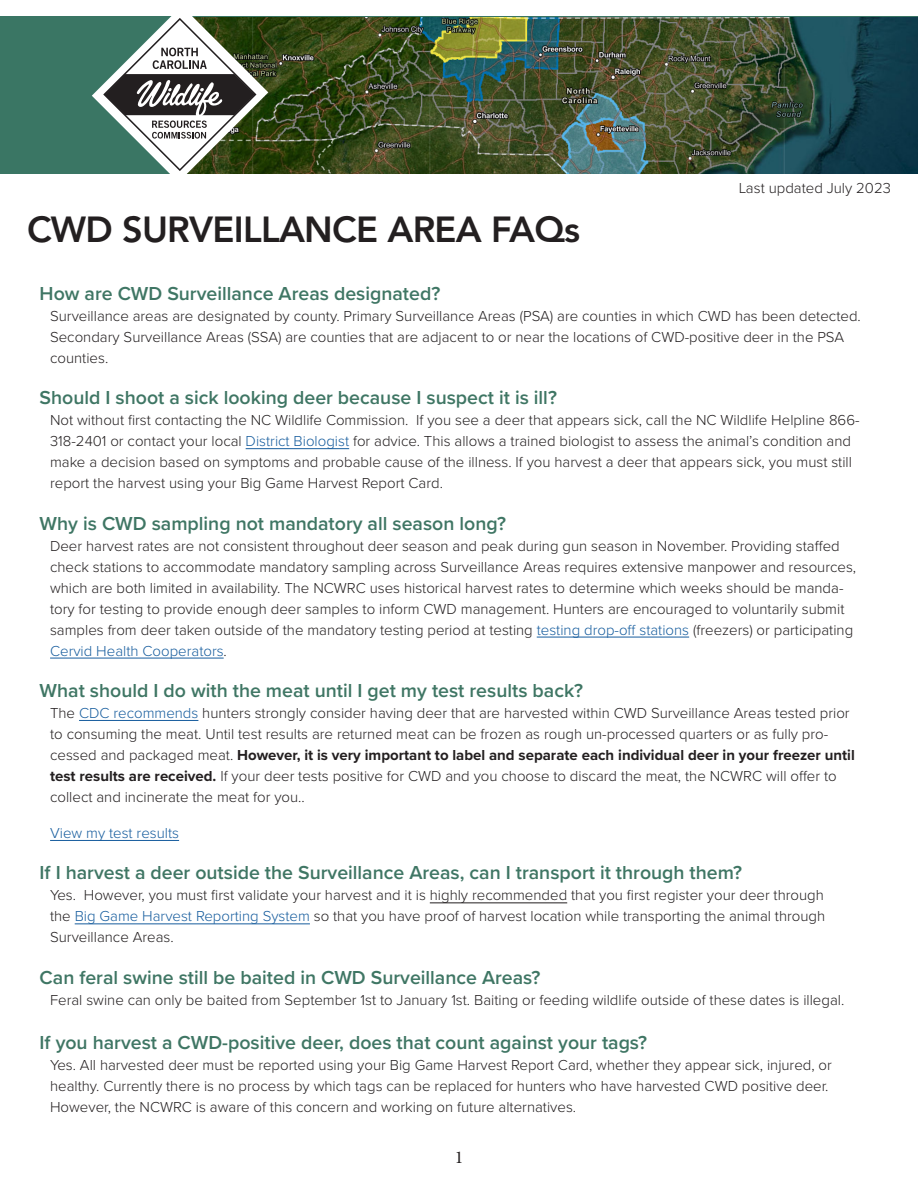
<style>
.page{position:relative;width:918px;height:1188px;background:#fff}
.page>*{position:absolute;margin:0;border:0;box-sizing:border-box;transform-origin:0 0}
.t1{font:800 36px "Avenir LT Std";letter-spacing:-.02em;color:#231f20}
.Question{font:600 19.5px "Proxima Nova";color:#3f7664}
.t2{font:18px "Minion Pro";color:#231f20}
.Body_Text{font:300 15px/21px "Proxima Nova";color:#231f20}
.Body_Text-2{font:300 15px "Proxima Nova";color:#175d9e}
.s1{color:#175d9e}
.s2{font-weight:700}
</style>
<div class="page">
<div style="left:0;top:16px;width:918px;height:158px;background:#3a7664"></div>
<img style="left:277px;top:18px;width:641px;height:156px">
<hr style="left:246px;top:448px;width:103px;height:1px;background:#175d9e">
<hr style="left:537px;top:637px;width:152px;height:1px;background:#175d9e">
<hr style="left:50px;top:658px;width:174px;height:1px;background:#175d9e">
<hr style="left:79px;top:720px;width:119px;height:1px;background:#175d9e">
<hr style="left:50px;top:840px;width:129px;height:1px;background:#175d9e">
<hr style="left:430px;top:903px;width:137px;height:1px;background:#231f20">
<hr style="left:75px;top:924px;width:235px;height:1px;background:#175d9e">
<svg style="left:92px;top:16px;width:185px;height:158px"></svg>
<p class="t1" style="left:27px;top:208px;width:555px">CWD SURVEILLANCE AREA FAQs</p>
<p class="Body_Text" style="left:739px;top:177px;width:154px">Last updated July 2023</p>
<p class="Question" style="left:40px;top:279px;width:402px">How are CWD Surveillance Areas designated?</p>
<p class="Body_Text" style="left:50px;top:304px;width:812px">Surveillance areas are designated by county. Primary Surveillance Areas (PSA) are counties in which CWD has been detected.<br>Secondary Surveillance Areas (SSA) are counties that are adjacent to or near the locations of CWD-positive deer in the PSA counties.</p>
<p class="Question" style="left:40px;top:383px;width:519px">Should I shoot a sick looking deer because I suspect it is ill?</p>
<p class="Body_Text" style="left:50px;top:409px;width:811px">Not without first contacting the NC Wildlife Commission. If you see a deer that appears sick, call the NC Wildlife Helpline 866- 318-2401 or contact your local <span class="s1">District Biologist</span> for advice. This allows a trained biologist to assess the animal’s condition and make a decision based on symptoms and probable cause of the illness. If you harvest a deer that appears sick, you must still report the harvest using your Big Game Harvest Report Card.</p>
<p class="Question" style="left:40px;top:509px;width:468px">Why is CWD sampling not mandatory all season long?</p>
<p class="Body_Text" style="left:50px;top:534px;width:808px">Deer harvest rates are not consistent throughout deer season and peak during gun season in November. Providing staffed check stations to accommodate mandatory sampling across Surveillance Areas requires extensive manpower and resources, which are both limited in availability. The NCWRC uses historical harvest rates to determine which weeks should be manda&shy;tory for testing to provide enough deer samples to inform CWD management. Hunters are encouraged to voluntarily submit samples from deer taken outside of the mandatory testing period at testing <span class="s1">testing drop-off stations</span> (freezers) or participating <span class="s1">Cervid Health Cooperators</span>.</p>
<p class="Question" style="left:40px;top:676px;width:545px">What should I do with the meat until I get my test results back?</p>
<p class="Body_Text" style="left:50px;top:702px;width:806px">The <span class="s1">CDC recommends</span> hunters strongly consider having deer that are harvested within CWD Surveillance Areas tested prior to consuming the meat. Until test results are returned meat can be frozen as rough un-processed quarters or as fully pro&shy;cessed and packaged meat. <span class="s2">However, it is very important to label and separate each individual deer in your freezer until test results are received.</span> If your deer tests positive for CWD and you choose to discard the meat, the NCWRC will offer to collect and incinerate the meat for you..</p>
<p class="Body_Text-2" style="left:50px;top:822px;width:131px">View my test results</p>
<p class="Question" style="left:40px;top:858px;width:704px">If I harvest a deer outside the Surveillance Areas, can I transport it through them?</p>
<p class="Body_Text" style="left:50px;top:884px;width:777px;text-align:justify">Yes. However, you must first validate your harvest and it is highly recommended that you first register your deer through the <span class="s1">Big Game Harvest Reporting System</span> so that you have proof of harvest location while transporting the animal through Surveillance Areas.</p>
<p class="Question" style="left:40px;top:963px;width:502px">Can feral swine still be baited in CWD Surveillance Areas?</p>
<p class="Body_Text" style="left:50px;top:988px;width:796px">Feral swine can only be baited from September 1st to January 1st. Baiting or feeding wildlife outside of these dates is illegal.</p>
<p class="Question" style="left:40px;top:1028px;width:609px">If you harvest a CWD-positive deer, does that count against your tags?</p>
<p class="Body_Text" style="left:50px;top:1054px;width:783px">Yes. All harvested deer must be reported using your Big Game Harvest Report Card, whether they appear sick, injured, or healthy. Currently there is no process by which tags can be replaced for hunters who have harvested CWD positive deer.<br>However, the NCWRC is aware of this concern and working on future alternatives.</p>
<p class="t2" style="left:455px;top:1145px;width:10px">1</p>
</div>
